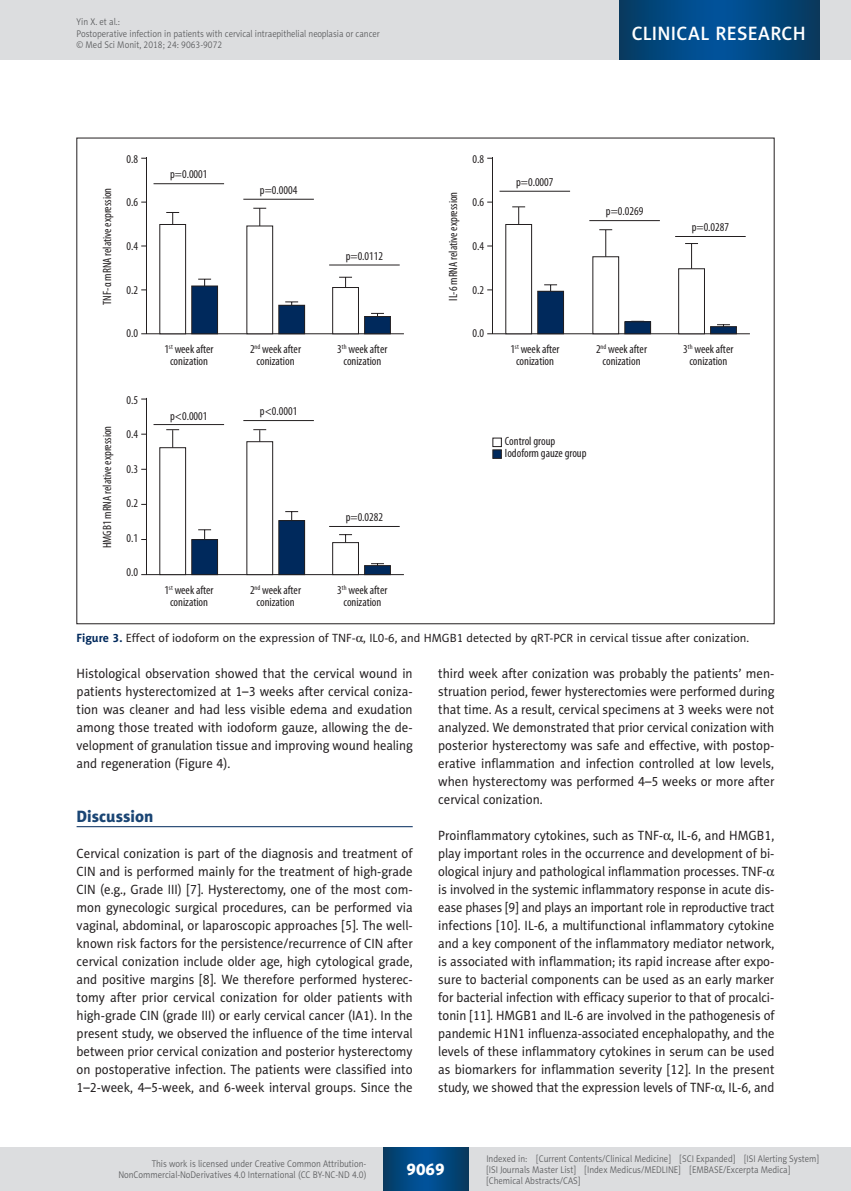
<style>
.page{position:relative;width:851px;height:1191px;background:#fff}
.page>*{position:absolute;margin:0;border:0;box-sizing:border-box;transform-origin:0 0}
.t1{font:19.5px "Naomi Sans EFN Medium";letter-spacing:.015em;color:#fff}
.MSM_Headline_1{font:16.5px "Naomi Sans EFN Heavy";color:#1a4574}
.t2{font:16.5px "Naomi Sans EFN Heavy";color:#fff}
.MSM_Body{font:13.5px/18px "Naomi Sans EFN";color:#231f20;text-align:justify;scale:.95 1}
.t3{font:condensed 12px/12px "Myriad Pro";color:#231f20;text-align:center}
.MSM_Rycina_tytul{font:12px "Naomi Sans EFN";color:#231f20}
.t4{font:9.75px/11.2px "Naomi Sans EFN Light";color:#57585a;scale:.9 1}
.s1{font-weight:700;color:#00295c}
.s2{font-family:"Standard Sym L"}
</style>
<div class="page">
<hr style="left:77px;top:826px;width:335px;height:1px;background:#00295c">
<hr style="left:146px;top:157px;width:1px;height:176px;background:#231f20">
<hr style="left:141px;top:333px;width:263px;height:1px;background:#231f20">
<hr style="left:172px;top:213px;width:1px;height:114px;background:#231f20">
<svg style="left:166px;top:212px;width:13px;height:1px"></svg>
<div style="left:159px;top:224px;width:27px;height:110px;background:#fff;border:1px solid #231f20"></div>
<div style="left:492px;top:438px;width:9px;height:9px;background:#fff;border:1px solid #231f20"></div>
<div style="left:492px;top:449px;width:9px;height:10px;background:#00295c;border:1px solid #231f20"></div>
<svg style="left:191px;top:207px;width:76px;height:127px"></svg>
<div style="left:246px;top:226px;width:27px;height:108px;background:#fff;border:1px solid #231f20"></div>
<svg style="left:278px;top:276px;width:74px;height:58px"></svg>
<div style="left:332px;top:287px;width:27px;height:47px;background:#fff;border:1px solid #231f20"></div>
<svg style="left:371px;top:313px;width:13px;height:3px"></svg>
<div style="left:364px;top:316px;width:27px;height:18px;background:#00295c;border:1px solid #231f20"></div>
<hr style="left:153px;top:183px;width:71px;height:1px;background:#231f20">
<hr style="left:243px;top:199px;width:71px;height:1px;background:#231f20">
<hr style="left:329px;top:265px;width:70px;height:1px;background:#231f20">
<hr style="left:146px;top:398px;width:1px;height:176px;background:#231f20">
<hr style="left:141px;top:574px;width:263px;height:1px;background:#231f20">
<hr style="left:172px;top:430px;width:1px;height:138px;background:#231f20">
<svg style="left:166px;top:429px;width:13px;height:1px"></svg>
<div style="left:159px;top:447px;width:27px;height:128px;background:#fff;border:1px solid #231f20"></div>
<svg style="left:191px;top:429px;width:76px;height:146px"></svg>
<div style="left:246px;top:441px;width:27px;height:134px;background:#fff;border:1px solid #231f20"></div>
<hr style="left:291px;top:512px;width:1px;height:58px;background:#231f20">
<svg style="left:285px;top:511px;width:13px;height:1px"></svg>
<svg style="left:278px;top:520px;width:74px;height:55px"></svg>
<div style="left:332px;top:542px;width:27px;height:33px;background:#fff;border:1px solid #231f20"></div>
<svg style="left:371px;top:563px;width:13px;height:2px"></svg>
<div style="left:364px;top:565px;width:27px;height:10px;background:#00295c;border:1px solid #231f20"></div>
<hr style="left:153px;top:424px;width:71px;height:1px;background:#231f20">
<hr style="left:243px;top:420px;width:71px;height:1px;background:#231f20">
<hr style="left:329px;top:526px;width:70px;height:1px;background:#231f20">
<hr style="left:492px;top:157px;width:1px;height:176px;background:#231f20">
<hr style="left:487px;top:333px;width:262px;height:1px;background:#231f20">
<hr style="left:518px;top:207px;width:1px;height:120px;background:#231f20">
<svg style="left:512px;top:206px;width:13px;height:1px"></svg>
<div style="left:505px;top:224px;width:27px;height:110px;background:#fff;border:1px solid #231f20"></div>
<svg style="left:537px;top:229px;width:76px;height:105px"></svg>
<div style="left:592px;top:256px;width:27px;height:78px;background:#fff;border:1px solid #231f20"></div>
<svg style="left:624px;top:243px;width:74px;height:91px"></svg>
<div style="left:678px;top:268px;width:26px;height:66px;background:#fff;border:1px solid #231f20"></div>
<svg style="left:717px;top:324px;width:12px;height:2px"></svg>
<div style="left:710px;top:326px;width:26px;height:8px;background:#00295c;border:1px solid #231f20"></div>
<hr style="left:499px;top:191px;width:71px;height:1px;background:#231f20">
<hr style="left:589px;top:220px;width:70px;height:1px;background:#231f20">
<hr style="left:675px;top:236px;width:70px;height:1px;background:#231f20">
<div style="left:0;top:1148px;width:850px;height:43px;background:#dcdddf"></div>
<svg style="left:383px;top:1147px;width:85px;height:43px"></svg>
<div style="left:0;top:0;width:850px;height:60px;background:#dcdddf"></div>
<svg style="left:619px;top:0;width:200px;height:60px"></svg>
<p class="t4" style="left:77px;top:16px;width:338px">Yin X. et al.:<br>Postoperative infection in patients with cervical intraepithelial neoplasia or cancer © Med Sci Monit, 2018; 24: 9063-9072</p>
<h1 class="t1" style="left:631px;top:22px;width:175px">CLINICAL RESEARCH</h1>
<p class="t3" style="left:126px;top:153px;width:13px">0.8</p>
<p class="t3" style="left:126px;top:197px;width:13px">0.6</p>
<p class="t3" style="left:126px;top:240px;width:13px">0.4</p>
<p class="t3" style="left:126px;top:284px;width:13px">0.2</p>
<p class="t3" style="left:126px;top:327px;width:13px">0.0</p>
<p class="t3" style="left:170px;top:169px;width:39px">p=0.0001</p>
<p class="t3" style="left:101px;top:305px;width:119px;rotate:-90deg">TNF-α mRNA relative expression</p>
<p class="t3" style="left:260px;top:184px;width:39px">p=0.0004</p>
<p class="t3" style="left:345px;top:250px;width:39px">p=0.0112</p>
<p class="t3" style="left:101px;top:548px;width:124px;rotate:-90deg">HMGB1 mRNA relative expression</p>
<p class="t3" style="left:126px;top:394px;width:13px">0.5</p>
<p class="t3" style="left:126px;top:428px;width:13px">0.4</p>
<p class="t3" style="left:126px;top:463px;width:13px">0.3</p>
<p class="t3" style="left:126px;top:497px;width:13px">0.2</p>
<p class="t3" style="left:126px;top:532px;width:13px">0.1</p>
<p class="t3" style="left:126px;top:566px;width:13px">0.0</p>
<p class="t3" style="left:164px;top:343px;width:51px">1<sup>st</sup> week after conization</p>
<p class="t3" style="left:250px;top:343px;width:53px">2<sup>nd</sup> week after conization</p>
<p class="t3" style="left:337px;top:343px;width:52px">3<sup>th</sup> week after conization</p>
<p class="t3" style="left:170px;top:410px;width:39px">p&lt;0.0001</p>
<p class="t3" style="left:260px;top:405px;width:39px">p&lt;0.0001</p>
<p class="t3" style="left:345px;top:511px;width:39px">p=0.0282</p>
<p class="t3" style="left:164px;top:584px;width:51px">1<sup>st</sup> week after conization</p>
<p class="t3" style="left:250px;top:584px;width:53px">2<sup>nd</sup> week after conization</p>
<p class="t3" style="left:337px;top:584px;width:52px">3<sup>th</sup> week after conization</p>
<p class="t3" style="left:447px;top:301px;width:111px;rotate:-90deg">IL-6 mRNA relative expression</p>
<p class="t3" style="left:472px;top:153px;width:13px">0.8</p>
<p class="t3" style="left:472px;top:197px;width:13px">0.6</p>
<p class="t3" style="left:472px;top:240px;width:13px">0.4</p>
<p class="t3" style="left:472px;top:284px;width:13px">0.2</p>
<p class="t3" style="left:472px;top:327px;width:13px">0.0</p>
<p class="t3" style="left:516px;top:176px;width:39px">p=0.0007</p>
<p class="t3" style="left:605px;top:206px;width:39px">p=0.0269</p>
<p class="t3" style="left:691px;top:221px;width:39px">p=0.0287</p>
<p class="t3" style="left:510px;top:343px;width:51px">1<sup>st</sup> week after conization</p>
<p class="t3" style="left:596px;top:343px;width:53px">2<sup>nd</sup> week after conization</p>
<p class="t3" style="left:683px;top:343px;width:52px">3<sup>th</sup> week after conization</p>
<p class="t3" style="left:505px;top:435px;width:83px;text-align:left">Control group<br>Iodoform gauze group</p>
<p class="MSM_Rycina_tytul" style="left:77px;top:631px;width:674px"><span class="s1">Figure 3.</span> Effect of iodoform on the expression of TNF-<span class="s2">a</span>, IL0-6, and HMGB1 detected by qRT-PCR in cervical tissue after conization.</p>
<p class="MSM_Body" style="left:77px;top:664px;width:355px">Histological observation showed that the cervical wound in patients hysterectomized at 1–3 weeks after cervical coniza&shy;tion was cleaner and had less visible edema and exudation among those treated with iodoform gauze, allowing the de&shy;velopment of granulation tissue and improving wound healing and regeneration (Figure 4).</p>
<p class="MSM_Headline_1" style="left:77px;top:806px;width:78px">Discussion</p>
<p class="MSM_Body" style="left:77px;top:844px;width:355px">Cervical conization is part of the diagnosis and treatment of CIN and is performed mainly for the treatment of high-grade CIN (e.g., Grade III) [7]. Hysterectomy, one of the most com&shy;mon gynecologic surgical procedures, can be performed via vaginal, abdominal, or laparoscopic approaches [5]. The well&shy;known risk factors for the persistence/recurrence of CIN after cervical conization include older age, high cytological grade, and positive margins [8]. We therefore performed hysterec&shy;tomy after prior cervical conization for older patients with high-grade CIN (grade III) or early cervical cancer (IA1). In the present study, we observed the influence of the time interval between prior cervical conization and posterior hysterectomy on postoperative infection. The patients were classified into 1–2-week, 4–5-week, and 6-week interval groups. Since the</p>
<p class="MSM_Body" style="left:438px;top:664px;width:355px">third week after conization was probably the patients’ men&shy;struation period, fewer hysterectomies were performed during that time. As a result, cervical specimens at 3 weeks were not analyzed. We demonstrated that prior cervical conization with posterior hysterectomy was safe and effective, with postop&shy;erative inflammation and infection controlled at low levels, when hysterectomy was performed 4–5 weeks or more after cervical conization.</p>
<p class="MSM_Body" style="left:438px;top:826px;width:355px">Proinflammatory cytokines, such as TNF-<span class="s2">a</span>, IL-6, and HMGB1, play important roles in the occurrence and development of bi&shy;ological injury and pathological inflammation processes. TNF-<span class="s2">a </span>is involved in the systemic inflammatory response in acute dis&shy;ease phases [9] and plays an important role in reproductive tract infections [10]. IL-6, a multifunctional inflammatory cytokine and a key component of the inflammatory mediator network, is associated with inflammation; its rapid increase after expo&shy;sure to bacterial components can be used as an early marker for bacterial infection with efficacy superior to that of procalci&shy;tonin [11]. HMGB1 and IL-6 are involved in the pathogenesis of pandemic H1N1 influenza-associated encephalopathy, and the levels of these inflammatory cytokines in serum can be used as biomarkers for inflammation severity [12]. In the present study, we showed that the expression levels of TNF-<span class="s2">a</span>, IL-6, and</p>
<p class="t4" style="left:118px;top:1158px;width:277px;text-align:right">This work is licensed under Creative Common Attribution-<br>NonCommercial-NoDerivatives 4.0 International (CC BY-NC-ND 4.0)</p>
<p class="t2" style="left:406px;top:1159px;width:40px">9069</p>
<p class="t4" style="left:486px;top:1152px;width:371px">Indexed in: [Current Contents/Clinical Medicine] [SCI Expanded] [ISI Alerting System] [ISI Journals Master List] [Index Medicus/MEDLINE] [EMBASE/Excerpta Medica] [Chemical Abstracts/CAS]</p>
</div>
